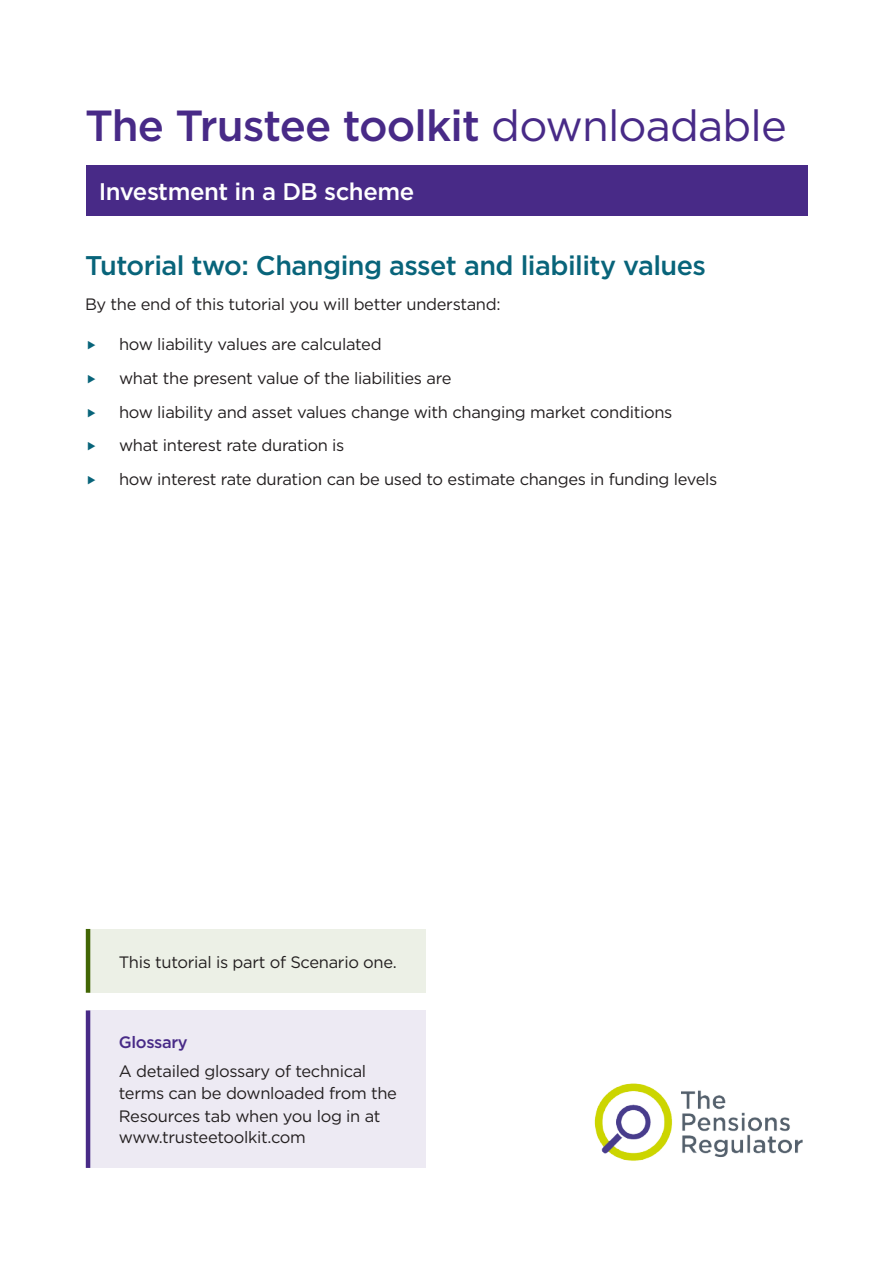
<style>
.page{position:relative;width:893px;height:1263px;background:#fff}
.page>*{position:absolute;margin:0;border:0;box-sizing:border-box;transform-origin:0 0}
.t1{font:500 43.5px "Gotham";letter-spacing:-.02em;color:#482a87}
.t2{font:500 27px "Gotham";letter-spacing:-.02em;color:#08647a}
.t3{font:500 24px "Gotham";letter-spacing:-.02em;color:#fff}
.t4{font:16.5px/33.8px "Gotham";letter-spacing:-.02em;color:#231f20}
.t5{font:500 16.5px "Gotham";letter-spacing:-.02em;color:#482a87}
.s1{font-weight:400}
</style>
<div class="page">
<div style="left:86px;top:166px;width:721px;height:50px;background:#482a87"></div>
<div style="left:88px;top:929px;width:338px;height:64px;background:#ecf0e6"></div>
<hr style="left:86px;top:929px;width:4px;height:64px;background:#426605">
<div style="left:88px;top:1010px;width:338px;height:158px;background:#edeaf3"></div>
<hr style="left:86px;top:1010px;width:4px;height:158px;background:#482a87">
<img style="left:594px;top:1083px;width:209px;height:78px">
<h1 class="t1" style="left:85px;top:97px;width:703px">The Trustee toolkit <span class="s1">downloadable</span></h1>
<h3 class="t3" style="left:99px;top:176px;width:317px">Investment in a DB scheme</h3>
<h2 class="t2" style="left:85px;top:247px;width:622px">Tutorial two: Changing asset and liability values</h2>
<p class="t4" style="left:85px;top:287px;width:417px">By the end of this tutorial you will better understand:</p>
<p class="t4" style="left:119px;top:327px;width:600px">how liability values are calculated<br>what the present value of the liabilities are<br>how liability and asset values change with changing market conditions<br>what interest rate duration is<br>how interest rate duration can be used to estimate changes in funding levels</p>
<p class="t4" style="left:119px;top:945px;width:279px">This tutorial is part of Scenario one.</p>
<p class="t5" style="left:119px;top:1031px;width:70px">Glossary</p>
<p class="t4" style="left:119px;top:1059px;width:280px;line-height:22.5px">A detailed glossary of technical terms can be downloaded from the<br>Resources tab when you log in at</p>
<p class="t4" style="left:119px;top:1119px;width:188px">www.trusteetoolkit.com</p>
</div>
